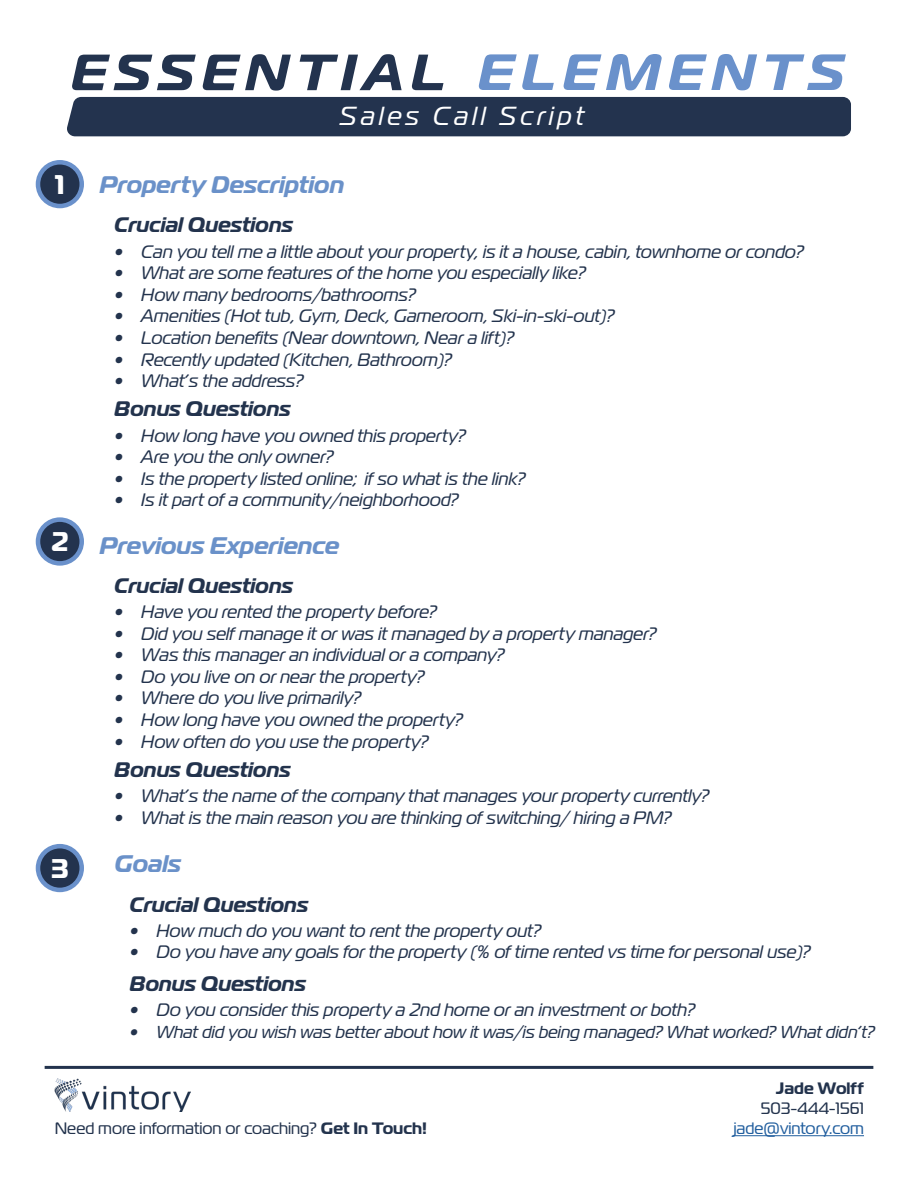
<style>
.page{position:relative;width:918px;height:1188px;background:#fff}
.page>*{position:absolute;margin:0;border:0;box-sizing:border-box;transform-origin:0 0}
.t1{font:700 27px "Magistral W08";color:#fff}
.t2{font:26.1px "Magistral Book Italic W08";letter-spacing:.15em;color:#fff}
.t3{font:24px "Magistral Bold Italic W08";color:#6a91c9}
.t4{font:21px "Magistral Bold Italic W08";color:#23334d}
.t5{font:18px "Magistral Book Italic W08";color:#23334d}
.t6{font:17.25px "Magistral Book Italic W08";color:#23334d}
.t7{font:16.5px "Magistral";color:#23334d}
.t8{font:16.5px "Magistral";color:#215e9e}
.t9{font:700 16.5px "Magistral";color:#23334d}
.s1{font-weight:700}
</style>
<div class="page">
<svg style="left:72px;top:55px;width:124px;height:35px"></svg>
<svg style="left:203px;top:54px;width:88px;height:37px"></svg>
<svg style="left:300px;top:54px;width:102px;height:36px"></svg>
<svg style="left:412px;top:55px;width:31px;height:35px"></svg>
<svg style="left:479px;top:54px;width:75px;height:36px"></svg>
<svg style="left:564px;top:54px;width:98px;height:36px"></svg>
<svg style="left:669px;top:54px;width:88px;height:36px"></svg>
<svg style="left:766px;top:54px;width:80px;height:36px"></svg>
<div style="left:67px;top:97px;width:784px;height:39px;background:#23334e"></div>
<div style="left:36px;top:160px;width:48px;height:48px;background:#6a91cb;border-radius:50%"></div>
<div style="left:40px;top:165px;width:39px;height:39px;background:#23334e;border-radius:50%"></div>
<svg style="left:36px;top:517px;width:48px;height:49px"></svg>
<div style="left:40px;top:522px;width:39px;height:39px;background:#23334e;border-radius:50%"></div>
<div style="left:36px;top:844px;width:48px;height:48px;background:#6a91cb;border-radius:50%"></div>
<div style="left:40px;top:848px;width:39px;height:40px;background:#23334e;border-radius:50%"></div>
<hr style="left:45px;top:1066px;width:828px;height:3px;background:#23334d">
<hr style="left:732px;top:1135px;width:132px;height:1px;background:#215e9e">
<img style="left:54px;top:1078px;width:137px;height:34px">
<h1 class="t1" style="left:55px;top:167px;width:11px">1</h1>
<h1 class="t1" style="left:51px;top:524px;width:19px">2</h1>
<h1 class="t1" style="left:51px;top:851px;width:19px">3</h1>
<h2 class="t2" style="left:339px;top:100px;width:246px">Sales Call Script</h2>
<h3 class="t3" style="left:99px;top:169px;width:246px">Property Description</h3>
<p class="t4" style="left:114px;top:212px;width:180px">Crucial Questions</p>
<p class="t5" style="left:114px;top:240px;width:691px">• Can you tell me a little about your property, is it a house, cabin, townhome or condo?</p>
<p class="t5" style="left:114px;top:262px;width:473px">• What are some features of the home you especially like?</p>
<p class="t5" style="left:114px;top:283px;width:303px">• How many bedrooms/bathrooms?</p>
<p class="t5" style="left:114px;top:305px;width:502px">• Amenities (Hot tub, Gym, Deck, Gameroom, Ski-in-ski-out)?</p>
<p class="t5" style="left:114px;top:327px;width:402px">• Location benefits (Near downtown, Near a lift)?</p>
<p class="t5" style="left:114px;top:348px;width:339px">• Recently updated (Kitchen, Bathroom)?</p>
<p class="t5" style="left:114px;top:370px;width:191px">• What’s the address?</p>
<p class="t4" style="left:114px;top:396px;width:178px">Bonus Questions</p>
<p class="t5" style="left:114px;top:424px;width:353px">• How long have you owned this property?</p>
<p class="t5" style="left:114px;top:446px;width:221px">• Are you the only owner?</p>
<p class="t5" style="left:114px;top:467px;width:413px">• Is the property listed online; if so what is the link?</p>
<p class="t5" style="left:114px;top:489px;width:346px">• Is it part of a community/neighborhood?</p>
<h3 class="t3" style="left:99px;top:530px;width:241px">Previous Experience</h3>
<p class="t4" style="left:114px;top:572px;width:180px">Crucial Questions</p>
<p class="t5" style="left:114px;top:601px;width:324px">• Have you rented the property before?</p>
<p class="t5" style="left:114px;top:622px;width:544px">• Did you self manage it or was it managed by a property manager?</p>
<p class="t5" style="left:114px;top:644px;width:392px">• Was this manager an individual or a company?</p>
<p class="t5" style="left:114px;top:665px;width:312px">• Do you live on or near the property?</p>
<p class="t5" style="left:114px;top:687px;width:249px">• Where do you live primarily?</p>
<p class="t5" style="left:114px;top:709px;width:350px">• How long have you owned the property?</p>
<p class="t5" style="left:114px;top:730px;width:316px">• How often do you use the property?</p>
<p class="t4" style="left:114px;top:756px;width:178px">Bonus Questions</p>
<p class="t5" style="left:114px;top:785px;width:597px">• What’s the name of the company that manages your property currently?</p>
<p class="t5" style="left:114px;top:806px;width:559px">• What is the main reason you are thinking of switching/ hiring a PM?</p>
<h3 class="t3" style="left:114px;top:849px;width:68px">Goals</h3>
<p class="t4" style="left:129px;top:891px;width:180px">Crucial Questions</p>
<p class="t5" style="left:129px;top:919px;width:413px">• How much do you want to rent the property out?</p>
<p class="t5" style="left:129px;top:941px;width:683px">• Do you have any goals for the property (% of time rented vs time for personal use)?</p>
<p class="t4" style="left:129px;top:970px;width:178px">Bonus Questions</p>
<p class="t5" style="left:129px;top:999px;width:567px">• Do you consider this property a 2nd home or an investment or both?</p>
<p class="t6" style="left:129px;top:1021px;width:747px">• What did you wish was better about how it was/is being managed? What worked? What didn’t?</p>
<p class="t7" style="left:55px;top:1118px;width:374px">Need more information or coaching? <span class="s1">Get In Touch!</span></p>
<p class="t9" style="left:776px;top:1078px;width:89px">Jade Wolff</p>
<p class="t7" style="left:761px;top:1099px;width:105px">503-444-1561</p>
<p class="t8" style="left:732px;top:1118px;width:133px">jade@vintory.com</p>
</div>
